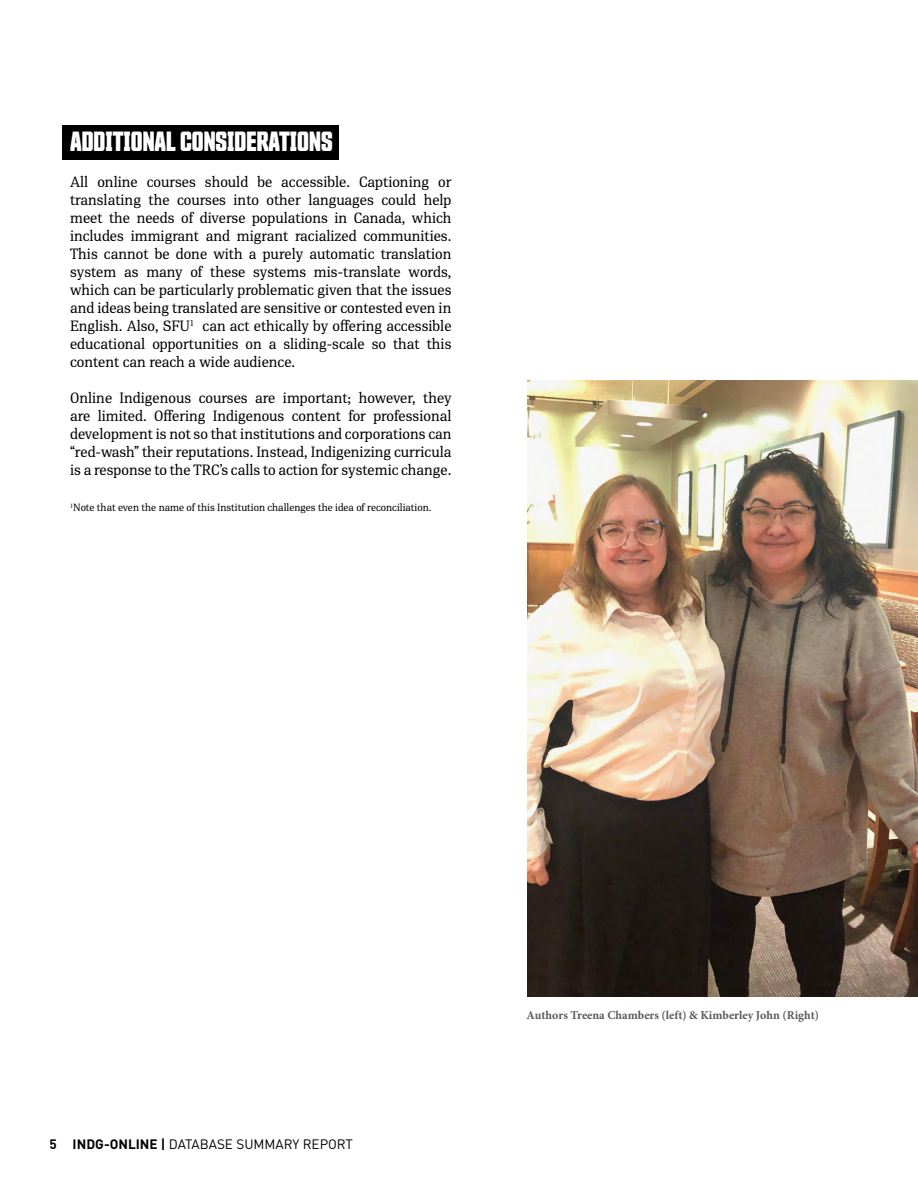
<style>
.page{position:relative;width:918px;height:1188px;background:#fff}
.page>*{position:absolute;margin:0;border:0;box-sizing:border-box;transform-origin:0 0}
.t1{font:700 27px "Countach";color:#fff}
.t2{font:15px/18px "PFDIN Serif";color:#000;text-align:justify}
.t3{font:13.5px "DIN Pro";color:#000}
.t4{font:700 12px "Minion Pro";color:#58595b}
.t5{font:10.5px "PFDIN Serif";color:#000}
.s1{font-weight:700}
</style>
<div class="page">
<img style="left:527px;top:381px;width:391px;height:615px">
<div style="left:63px;top:125px;width:276px;height:34px;background:#000"></div>
<h1 class="t1" style="left:70px;top:124px;width:264px">ADDITIONAL CONSIDERATIONS</h1>
<p class="t2" style="left:70px;top:173px;width:383px">All online courses should be accessible. Captioning or translating the courses into other languages could help meet the needs of diverse populations in Canada, which includes immigrant and migrant racialized communities.<br>This cannot be done with a purely automatic translation system as many of these systems mis-translate words, which can be particularly problematic given that the issues and ideas being translated are sensitive or contested even in English. Also, SFU<sup>1</sup> can act ethically by offering accessible educational opportunities on a sliding-scale so that this content can reach a wide audience.</p>
<p class="t2" style="left:70px;top:389px;width:383px">Online Indigenous courses are important; however, they are limited. Offering Indigenous content for professional development is not so that institutions and corporations can “red-wash” their reputations. Instead, Indigenizing curricula is a response to the TRC’s calls to action for systemic change.</p>
<p class="t5" style="left:70px;top:501px;width:363px"><sup>1</sup>Note that even the name of this Institution challenges the idea of reconciliation.</p>
<p class="t3" style="left:50px;top:1134px;width:305px"><span class="s1">5 INDG-ONLINE |</span> DATABASE SUMMARY REPORT</p>
<p class="t4" style="left:526px;top:1006px;width:294px">Authors Treena Chambers (left) &amp; Kimberley John (Right)</p>
</div>
